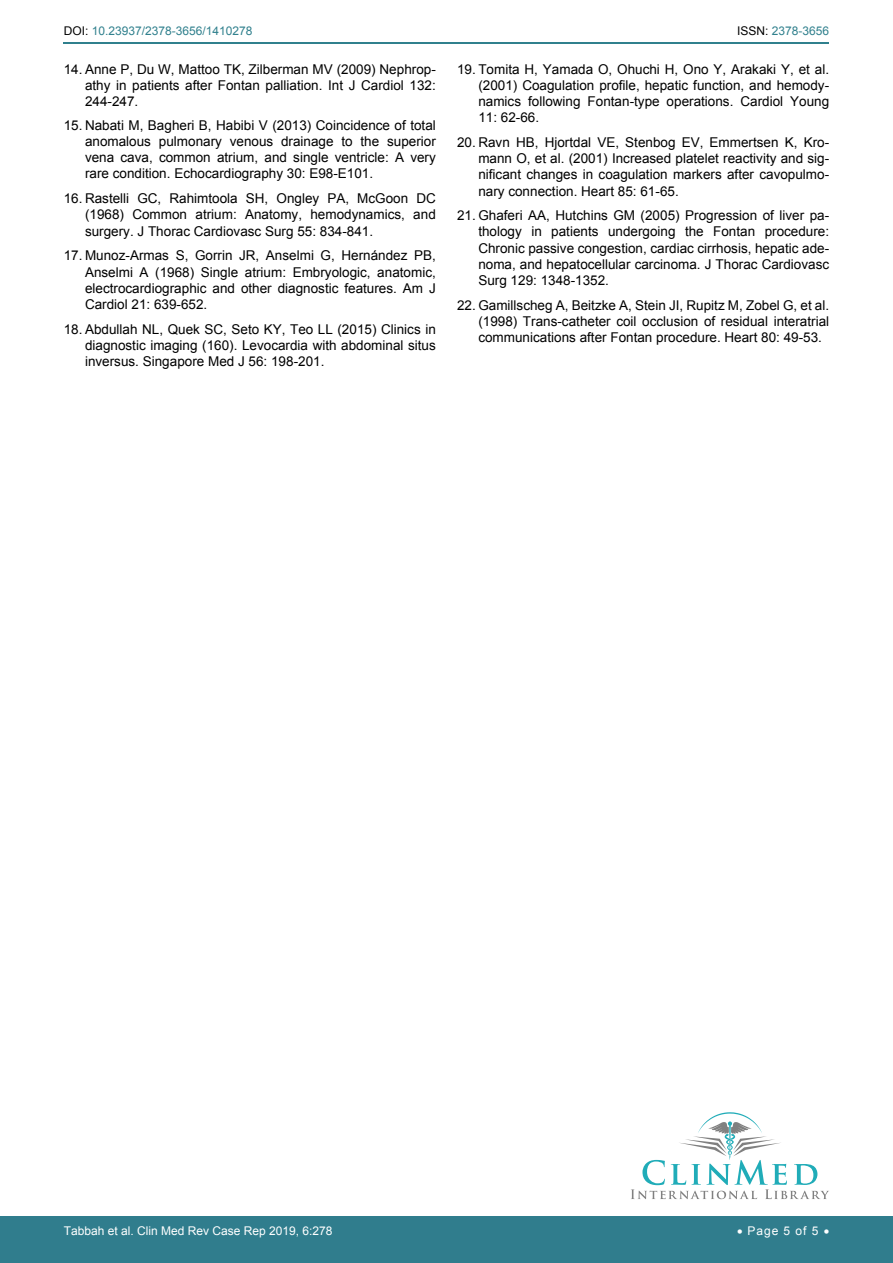
<style>
.page{position:relative;width:893px;height:1263px;background:#fff}
.page>*{position:absolute;margin:0;border:0;box-sizing:border-box;transform-origin:0 0}
.t1{font:13.5px/16.2px "Arial";color:#000;text-align:justify}
.t2{font:12px "Arial";color:#fff}
.t3{font:12px "Arial";color:#30808d}
.s1{color:#000}
</style>
<div class="page">
<hr style="left:64px;top:43px;width:765px;height:1px;background:#30808d">
<div style="left:0;top:1217px;width:893px;height:46px;background:#307d8d"></div>
<svg style="left:631px;top:1112px;width:198px;height:87px"></svg>
<p class="t3" style="left:64px;top:23px;width:190px"><span class="s1">DOI:</span> 10.23937/2378-3656/1410278</p>
<p class="t3" style="left:737px;top:23px;width:94px"><span class="s1">ISSN:</span> 2378-3656</p>
<p class="t1" style="left:85px;top:61px;width:352px;text-indent:-21px">14. Anne P, Du W, Mattoo TK, Zilberman MV (2009) Nephrop&shy;athy in patients after Fontan palliation. Int J Cardiol 132:<br>244-247.</p>
<p class="t1" style="left:85px;top:117px;width:352px;text-indent:-21px">15. Nabati M, Bagheri B, Habibi V (2013) Coincidence of total anomalous pulmonary venous drainage to the superior vena cava, common atrium, and single ventricle: A very rare condition. Echocardiography 30: E98-E101.</p>
<p class="t1" style="left:85px;top:190px;width:352px;text-indent:-21px">16. Rastelli GC, Rahimtoola SH, Ongley PA, McGoon DC (1968) Common atrium: Anatomy, hemodynamics, and surgery. J Thorac Cardiovasc Surg 55: 834-841.</p>
<p class="t1" style="left:85px;top:248px;width:352px;text-indent:-21px">17. Munoz-Armas S, Gorrin JR, Anselmi G, Hernández PB, Anselmi A (1968) Single atrium: Embryologic, anatomic, electrocardiographic and other diagnostic features. Am J Cardiol 21: 639-652.</p>
<p class="t1" style="left:85px;top:321px;width:352px;text-indent:-21px">18. Abdullah NL, Quek SC, Seto KY, Teo LL (2015) Clinics in diagnostic imaging (160). Levocardia with abdominal situs inversus. Singapore Med J 56: 198-201.</p>
<p class="t1" style="left:478px;top:61px;width:352px;text-indent:-21px">19. Tomita H, Yamada O, Ohuchi H, Ono Y, Arakaki Y, et al. (2001) Coagulation profile, hepatic function, and hemody&shy;namics following Fontan-type operations. Cardiol Young 11: 62-66.</p>
<p class="t1" style="left:478px;top:134px;width:352px;text-indent:-21px">20. Ravn HB, Hjortdal VE, Stenbog EV, Emmertsen K, Kro&shy;mann O, et al. (2001) Increased platelet reactivity and sig&shy;nificant changes in coagulation markers after cavopulmo&shy;nary connection. Heart 85: 61-65.</p>
<p class="t1" style="left:478px;top:208px;width:352px;text-indent:-21px">21. Ghaferi AA, Hutchins GM (2005) Progression of liver pa&shy;thology in patients undergoing the Fontan procedure:<br>Chronic passive congestion, cardiac cirrhosis, hepatic ade&shy;noma, and hepatocellular carcinoma. J Thorac Cardiovasc Surg 129: 1348-1352.</p>
<p class="t1" style="left:478px;top:297px;width:352px;text-indent:-21px">22. Gamillscheg A, Beitzke A, Stein JI, Rupitz M, Zobel G, et al. (1998) Trans-catheter coil occlusion of residual interatrial communications after Fontan procedure. Heart 80: 49-53.</p>
<p class="t2" style="left:64px;top:1223px;width:270px">Tabbah et al. Clin Med Rev Case Rep 2019, 6:278</p>
<p class="t2" style="left:737px;top:1223px;width:94px">• Page 5 of 5 •</p>
</div>
